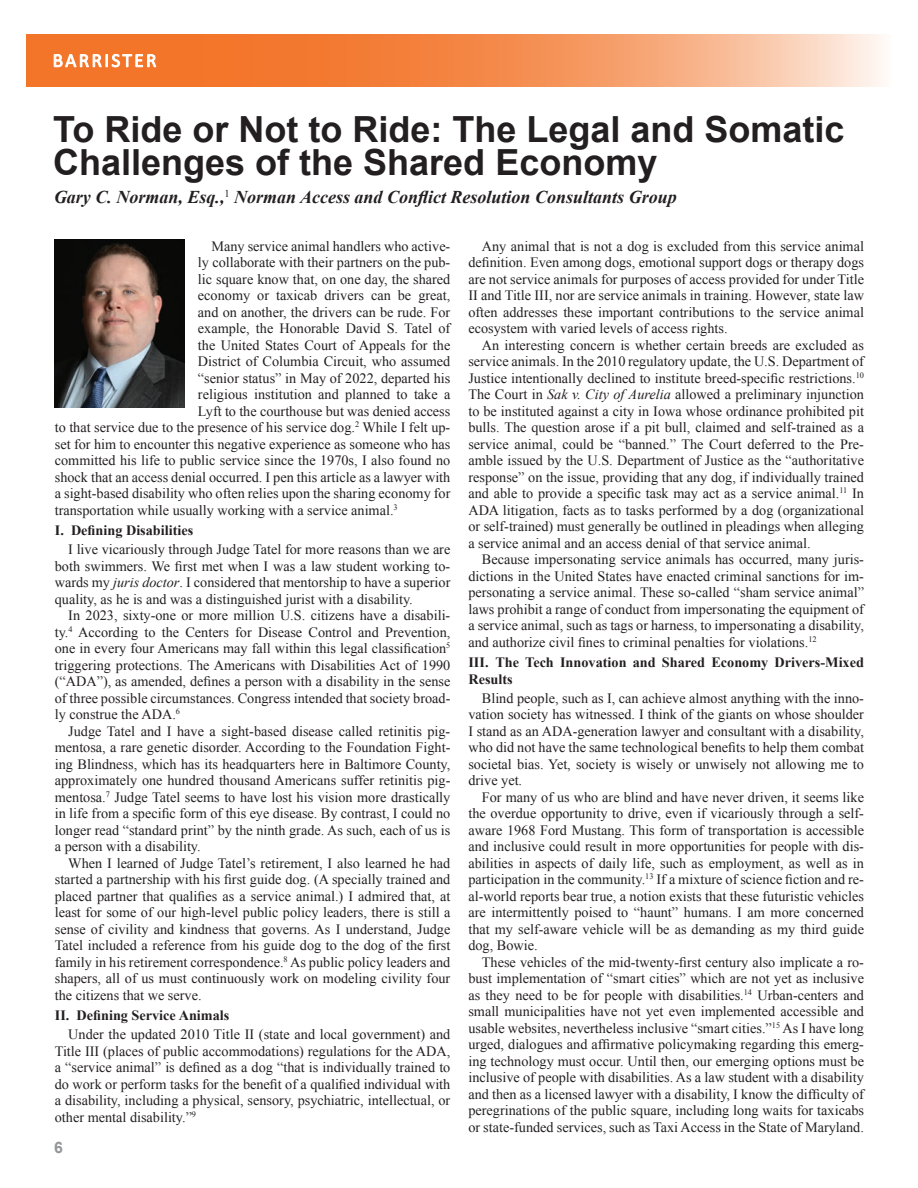
<style>
.page{position:relative;width:918px;height:1188px;background:#fff}
.page>*{position:absolute;margin:0;border:0;box-sizing:border-box;transform-origin:0 0}
.t1{font:700 36px/33px "Arial";color:#231f20}
.t2{font:italic 700 18px "Times New Roman";color:#231f20}
.t3{font:700 15.75px "Arial";color:#939598}
.t4{font:14.25px/16.5px "Times New Roman";color:#231f20;text-align:justify}
.t5{font:700 14.25px/16.5px "Times New Roman";color:#231f20}
.s1{font-style:italic}
</style>
<div class="page">
<svg style="left:27px;top:34px;width:858px;height:53px;background:#f5965d"></svg>
<svg style="left:54px;top:54px;width:102px;height:15px"></svg>
<img style="left:54px;top:240px;width:130px;height:168px">
<h1 class="t1" style="left:53px;top:114px;width:793px">To Ride or Not to Ride: The Legal and Somatic<br>Challenges of the Shared Economy</h1>
<p class="t2" style="left:54px;top:184px;width:624px">Gary C. Norman, Esq.,<sup>1</sup> Norman Access and Conflict Resolution Consultants Group</p>
<p class="t4" style="left:212px;top:237px;width:240px">Many service animal handlers who active-</p>
<p class="t4" style="left:198px;top:254px;width:254px">ly collaborate with their partners on the pub-</p>
<p class="t4" style="left:198px;top:270px;width:254px">lic square know that, on one day, the shared</p>
<p class="t4" style="left:198px;top:287px;width:254px">economy or taxicab drivers can be great,</p>
<p class="t4" style="left:198px;top:303px;width:254px">and on another, the drivers can be rude. For</p>
<p class="t4" style="left:198px;top:320px;width:254px">example, the Honorable David S. Tatel of</p>
<p class="t4" style="left:198px;top:336px;width:254px">the United States Court of Appeals for the</p>
<p class="t4" style="left:198px;top:353px;width:254px">District of Columbia Circuit, who assumed</p>
<p class="t4" style="left:198px;top:369px;width:254px">“senior status” in May of 2022, departed his</p>
<p class="t4" style="left:198px;top:386px;width:254px">religious institution and planned to take a</p>
<p class="t4" style="left:198px;top:402px;width:254px">Lyft to the courthouse but was denied access</p>
<p class="t4" style="left:55px;top:419px;width:397px">to that service due to the presence of his service dog.<sup>2</sup> While I felt up-</p>
<p class="t4" style="left:55px;top:435px;width:397px">set for him to encounter this negative experience as someone who has</p>
<p class="t4" style="left:55px;top:452px;width:397px">committed his life to public service since the 1970s, I also found no</p>
<p class="t4" style="left:55px;top:468px;width:397px">shock that an access denial occurred. I pen this article as a lawyer with</p>
<p class="t4" style="left:55px;top:485px;width:397px">a sight-based disability who often relies upon the sharing economy for</p>
<p class="t4" style="left:55px;top:501px;width:344px">transportation while usually working with a service animal.<sup>3</sup></p>
<p class="t5" style="left:55px;top:522px;width:140px">I. Defining Disabilities</p>
<p class="t4" style="left:55px;top:541px;width:397px;text-indent:13px">I live vicariously through Judge Tatel for more reasons than we are both swimmers. We first met when I was a law student working to&shy;wards my <span class="s1">juris doctor</span>. I considered that mentorship to have a superior quality, as he is and was a distinguished jurist with a disability.</p>
<p class="t4" style="left:55px;top:607px;width:397px;text-indent:13px">In 2023, sixty-one or more million U.S. citizens have a disabili&shy;ty.<sup>4</sup> According to the Centers for Disease Control and Prevention, one in every four Americans may fall within this legal classification<sup>5 </sup>triggering protections. The Americans with Disabilities Act of 1990 (“ADA”), as amended, defines a person with a disability in the sense of three possible circumstances. Congress intended that society broad&shy;ly construe the ADA.<sup>6</sup></p>
<p class="t4" style="left:55px;top:722px;width:397px;text-indent:13px">Judge Tatel and I have a sight-based disease called retinitis pig&shy;mentosa, a rare genetic disorder. According to the Foundation Fight&shy;ing Blindness, which has its headquarters here in Baltimore County, approximately one hundred thousand Americans suffer retinitis pig&shy;mentosa.<sup>7</sup> Judge Tatel seems to have lost his vision more drastically in life from a specific form of this eye disease. By contrast, I could no longer read “standard print” by the ninth grade. As such, each of us is a person with a disability.</p>
<p class="t4" style="left:55px;top:854px;width:397px;text-indent:13px">When I learned of Judge Tatel’s retirement, I also learned he had started a partnership with his first guide dog. (A specially trained and placed partner that qualifies as a service animal.) I admired that, at least for some of our high-level public policy leaders, there is still a sense of civility and kindness that governs. As I understand, Judge Tatel included a reference from his guide dog to the dog of the first family in his retirement correspondence.<sup>8</sup> As public policy leaders and shapers, all of us must continuously work on modeling civility four the citizens that we serve.</p>
<p class="t5" style="left:55px;top:1007px;width:176px">II. Defining Service Animals</p>
<p class="t4" style="left:55px;top:1026px;width:397px;text-indent:13px">Under the updated 2010 Title II (state and local government) and Title III (places of public accommodations) regulations for the ADA, a “service animal” is defined as a dog “that is individually trained to do work or perform tasks for the benefit of a qualified individual with a disability, including a physical, sensory, psychiatric, intellectual, or other mental disability.”<sup>9</sup></p>
<p class="t3" style="left:54px;top:1137px;width:10px">6</p>
<p class="t4" style="left:468px;top:237px;width:397px;text-indent:13px">Any animal that is not a dog is excluded from this service animal definition. Even among dogs, emotional support dogs or therapy dogs are not service animals for purposes of access provided for under Title II and Title III, nor are service animals in training. However, state law often addresses these important contributions to the service animal ecosystem with varied levels of access rights.</p>
<p class="t4" style="left:468px;top:336px;width:397px;text-indent:14px">An interesting concern is whether certain breeds are excluded as service animals. In the 2010 regulatory update, the U.S. Department of Justice intentionally declined to institute breed-specific restrictions.<sup>10<br></sup>The Court in <span class="s1">Sak v. City of Aurelia</span> allowed a preliminary injunction to be instituted against a city in Iowa whose ordinance prohibited pit bulls. The question arose if a pit bull, claimed and self-trained as a service animal, could be “banned.” The Court deferred to the Pre&shy;amble issued by the U.S. Department of Justice as the “authoritative response” on the issue, providing that any dog, if individually trained and able to provide a specific task may act as a service animal.<sup>11</sup> In ADA litigation, facts as to tasks performed by a dog (organizational or self-trained) must generally be outlined in pleadings when alleging a service animal and an access denial of that service animal.</p>
<p class="t4" style="left:468px;top:551px;width:397px;text-indent:13px">Because impersonating service animals has occurred, many juris&shy;dictions in the United States have enacted criminal sanctions for im&shy;personating a service animal. These so-called “sham service animal” laws prohibit a range of conduct from impersonating the equipment of a service animal, such as tags or harness, to impersonating a disability, and authorize civil fines to criminal penalties for violations.<sup>12</sup></p>
<p class="t5" style="left:468px;top:654px;width:397px">III. The Tech Innovation and Shared Economy Drivers-Mixed<br>Results</p>
<p class="t4" style="left:468px;top:689px;width:397px;text-indent:13px">Blind people, such as I, can achieve almost anything with the inno&shy;vation society has witnessed. I think of the giants on whose shoulder I stand as an ADA-generation lawyer and consultant with a disability, who did not have the same technological benefits to help them combat societal bias. Yet, society is wisely or unwisely not allowing me to drive yet.</p>
<p class="t4" style="left:468px;top:788px;width:397px;text-indent:13px">For many of us who are blind and have never driven, it seems like the overdue opportunity to drive, even if vicariously through a self&shy;aware 1968 Ford Mustang. This form of transportation is accessible and inclusive could result in more opportunities for people with dis&shy;abilities in aspects of daily life, such as employment, as well as in participation in the community.<sup>13</sup> If a mixture of science fiction and re&shy;al-world reports bear true, a notion exists that these futuristic vehicles are intermittently poised to “haunt” humans. I am more concerned that my self-aware vehicle will be as demanding as my third guide dog, Bowie.</p>
<p class="t4" style="left:468px;top:953px;width:397px;text-indent:14px">These vehicles of the mid-twenty-first century also implicate a ro&shy;bust implementation of “smart cities” which are not yet as inclusive as they need to be for people with disabilities.<sup>14</sup> Urban-centers and small municipalities have not yet even implemented accessible and usable websites, nevertheless inclusive “smart cities.”<sup>15</sup> As I have long urged, dialogues and affirmative policymaking regarding this emerg&shy;ing technology must occur. Until then, our emerging options must be inclusive of people with disabilities. As a law student with a disability and then as a licensed lawyer with a disability, I know the difficulty of peregrinations of the public square, including long waits for taxicabs or state-funded services, such as Taxi Access in the State of Maryland.</p>
</div>
